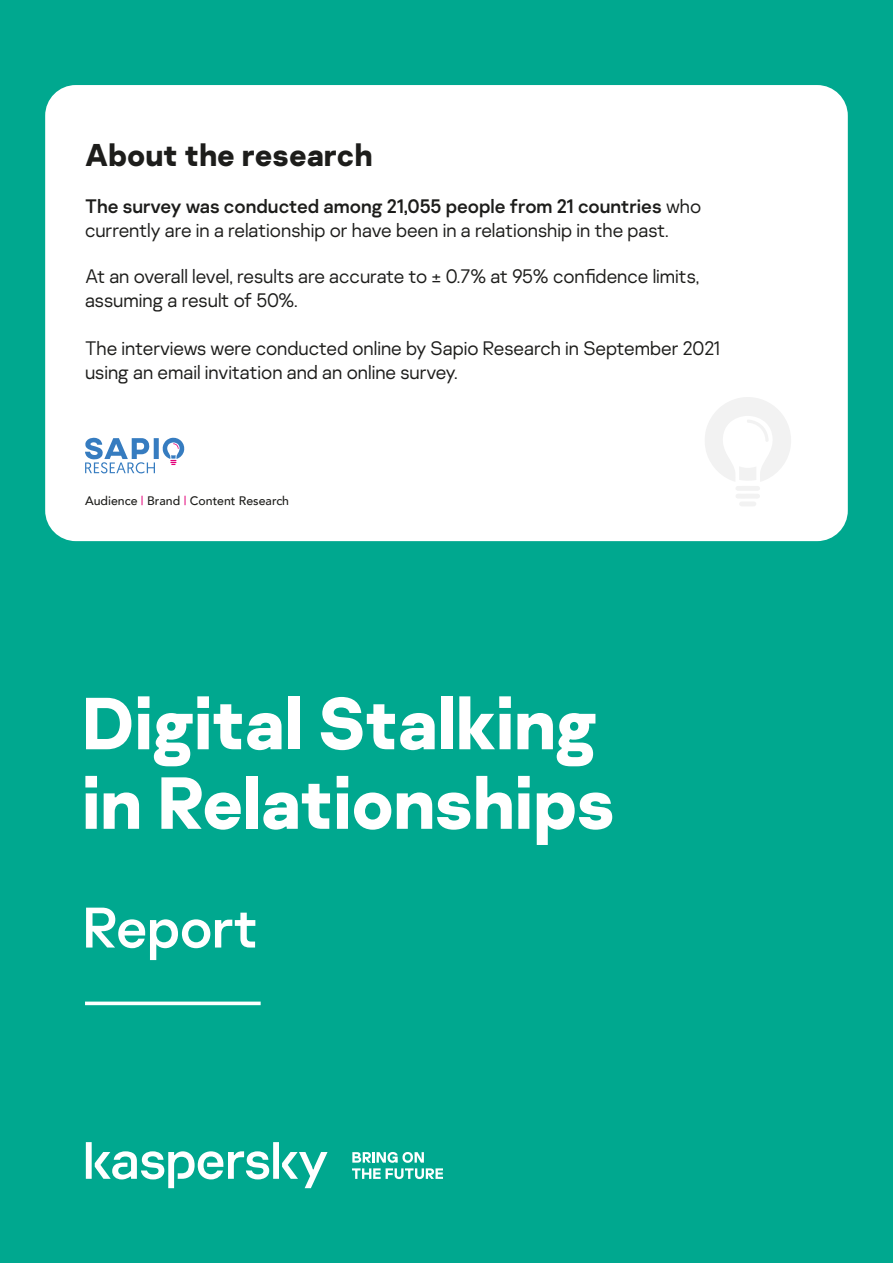
<style>
.page{position:relative;width:893px;height:1263px;background:#00a88f}
.page>*{position:absolute;margin:0;border:0;box-sizing:border-box;transform-origin:0 0}
.t1{font:700 73.5px/79.5px "Kaspersky Sans";letter-spacing:-.01em;color:#fff}
.t2{font:57px "Kaspersky Sans";letter-spacing:-.01em;color:#fff}
.t3{font:700 31.5px "Kaspersky Sans";color:#1d1d1b}
.t4{font:300 19.5px/24px "Kaspersky Sans";color:#1d1d1b}
.t5{font:500 12.3px "Avenir";color:#1d1d1b}
.s1{font-weight:400}
.s2{color:#e3067b}
</style>
<div class="page">
<div style="left:45px;top:85px;width:803px;height:456px;background:#fff;border-radius:31px"></div>
<svg style="left:86px;top:1142px;width:242px;height:46px"></svg>
<svg style="left:352px;top:1152px;width:91px;height:27px"></svg>
<svg style="left:705px;top:397px;width:86px;height:109px"></svg>
<svg style="left:85px;top:437px;width:100px;height:37px"></svg>
<svg style="left:85px;top:1001px;width:176px;height:4px"></svg>
<h3 class="t3" style="left:85px;top:135px;width:289px">About the research</h3>
<p class="t4" style="left:85px;top:194px;width:618px"><span class="s1">The survey was conducted among 21,055 people from 21 countries</span> who currently are in a relationship or have been in a relationship in the past.</p>
<p class="t4" style="left:85px;top:264px;width:616px">At an overall level, results are accurate to ± 0.7% at 95% confidence limits, assuming a result of 50%.</p>
<p class="t4" style="left:85px;top:336px;width:636px">The interviews were conducted online by Sapio Research in September 2021 using an email invitation and an online survey.</p>
<p class="t5" style="left:85px;top:490px;width:206px">Audience <span class="s2">|</span> Brand <span class="s2">|</span> Content Research</p>
<h1 class="t1" style="left:82px;top:684px;width:535px">Digital Stalking in Relationships</h1>
<h2 class="t2" style="left:83px;top:893px;width:177px">Report</h2>
</div>
